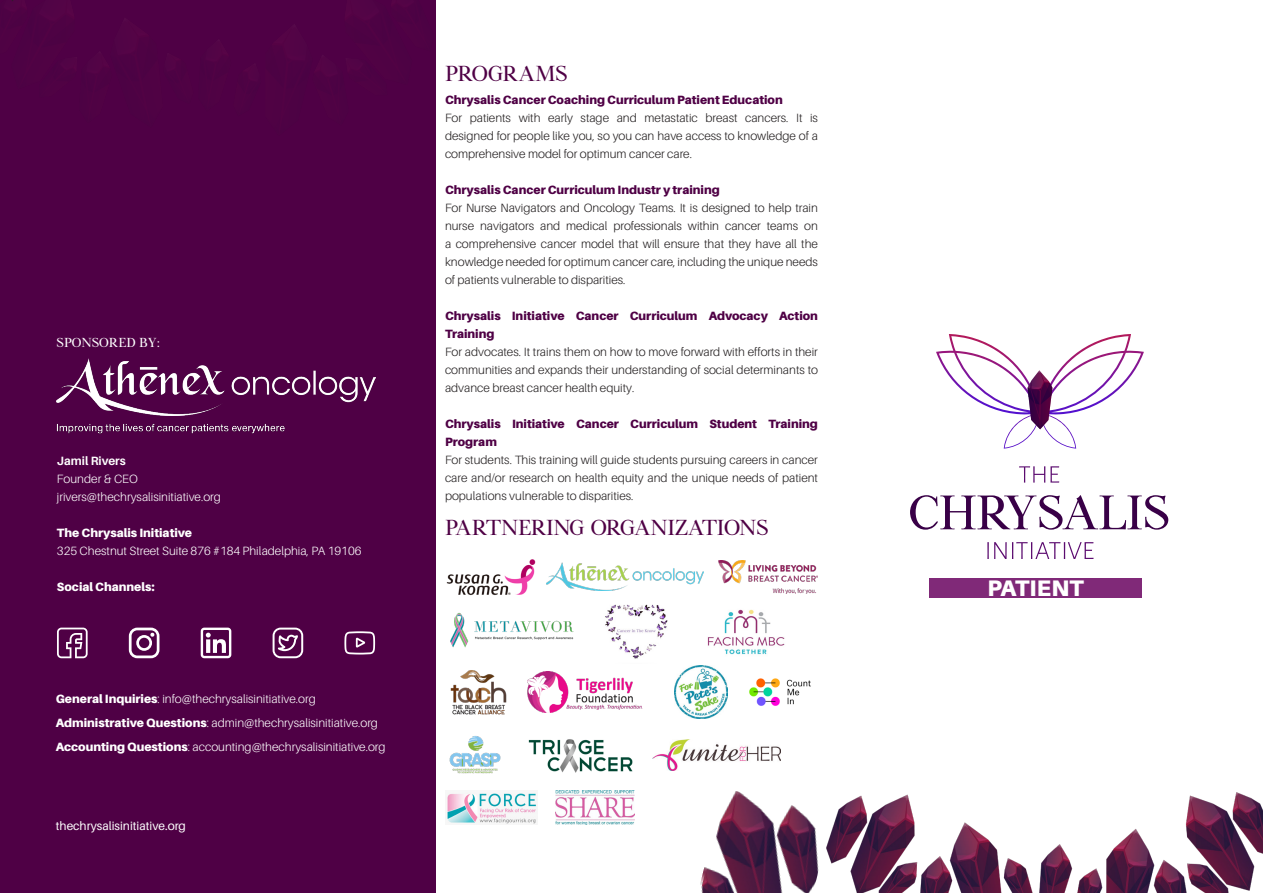
<style>
.page{position:relative;width:1263px;height:893px;background:#fff}
.page>*{position:absolute;margin:0;border:0;box-sizing:border-box;transform-origin:0 0}
.t1{font:22.5px "Botera TFE";letter-spacing:-.03em;color:#4f0045}
.t2{font:900 22.5px "Aileron";letter-spacing:.01em;color:#fff}
.t3{font:13.5px "Botera TFE";color:#fff}
.t4{font:300 12px/18px "Aileron";color:#231f20;text-align:justify}
.t5{font:300 12px "Aileron";color:#fff}
.t6{font:900 12px/18px "Aileron";color:#4f0045}
.t7{font:900 12px "Aileron";color:#fff}
.t8{font:12px "Aileron";color:#fff}
.t9{font:700 12px "Aileron";color:#fff}
.s1{font-weight:900}
</style>
<div class="page">
<div style="left:0;top:0;width:435px;height:893px;background:#4f0045"></div>
<svg style="left:936px;top:334px;width:208px;height:115px"></svg>
<svg style="left:910px;top:495px;width:258px;height:35px"></svg>
<svg style="left:1019px;top:466px;width:40px;height:17px"></svg>
<svg style="left:987px;top:542px;width:106px;height:17px"></svg>
<img style="left:832px;top:792px;width:431px;height:101px">
<svg style="left:57px;top:628px;width:31px;height:30px"></svg>
<svg style="left:273px;top:628px;width:30px;height:30px"></svg>
<svg style="left:201px;top:628px;width:30px;height:30px"></svg>
<svg style="left:129px;top:628px;width:30px;height:30px"></svg>
<svg style="left:344px;top:631px;width:31px;height:23px"></svg>
<div style="left:929px;top:578px;width:212px;height:20px;background:#802978"></div>
<img style="left:718px;top:560px;width:100px;height:34px">
<img style="left:546px;top:562px;width:158px;height:29px">
<img style="left:450px;top:612px;width:124px;height:36px">
<img style="left:527px;top:672px;width:115px;height:40px">
<img style="left:707px;top:609px;width:78px;height:46px">
<img style="left:450px;top:670px;width:57px;height:45px">
<img style="left:675px;top:666px;width:53px;height:52px">
<img style="left:446px;top:559px;width:90px;height:37px">
<img style="left:446px;top:793px;width:91px;height:31px">
<img style="left:700px;top:791px;width:132px;height:102px">
<img style="left:449px;top:736px;width:52px;height:38px">
<img style="left:605px;top:604px;width:63px;height:55px">
<img style="left:556px;top:791px;width:78px;height:33px">
<img style="left:528px;top:739px;width:105px;height:34px">
<img style="left:57px;top:423px;width:227px;height:11px">
<img style="left:57px;top:359px;width:318px;height:57px">
<img style="left:749px;top:678px;width:62px;height:28px">
<img style="left:652px;top:739px;width:128px;height:32px">
<p class="t3" style="left:57px;top:334px;width:104px">SPONSORED BY:</p>
<p class="t9" style="left:57px;top:454px;width:70px">Jamil Rivers</p>
<p class="t5" style="left:57px;top:473px;width:82px">Founder &amp; CEO</p>
<p class="t5" style="left:57px;top:491px;width:165px">jrivers@thechrysalisinitiative.org</p>
<p class="t7" style="left:57px;top:526px;width:137px">The Chrysalis Initiative</p>
<p class="t5" style="left:57px;top:545px;width:306px">325 Chestnut Street Suite 876 #184 Philadelphia, PA 19106</p>
<p class="t7" style="left:57px;top:580px;width:99px">Social Channels:</p>
<p class="t5" style="left:56px;top:692px;width:261px"><span class="s1">General Inquiries</span>: info@thechrysalisinitiative.org</p>
<p class="t5" style="left:56px;top:716px;width:324px"><span class="s1">Administrative Questions</span>: admin@thechrysalisinitiative.org</p>
<p class="t5" style="left:56px;top:740px;width:331px"><span class="s1">Accounting Questions</span>: accounting@thechrysalisinitiative.org</p>
<p class="t8" style="left:56px;top:819px;width:132px">thechrysalisinitiative.org</p>
<p class="t1" style="left:445px;top:59px;width:124px">PROGRAMS</p>
<p class="t6" style="left:445px;top:91px;width:339px">Chrysalis Cancer Coaching Curriculum Patient Education</p>
<p class="t4" style="left:445px;top:109px;width:374px">For patients with early stage and metastatic breast cancers. It is designed for people like you, so you can have access to knowledge of a comprehensive model for optimum cancer care.</p>
<p class="t6" style="left:445px;top:181px;width:276px">Chrysalis Cancer Curriculum Industr y training</p>
<p class="t4" style="left:445px;top:199px;width:374px">For Nurse Navigators and Oncology Teams. It is designed to help train nurse navigators and medical professionals within cancer teams on a comprehensive cancer model that will ensure that they have all the knowledge needed for optimum cancer care, including the unique needs of patients vulnerable to disparities.</p>
<p class="t6" style="left:445px;top:307px;width:374px">Chrysalis Initiative Cancer Curriculum Advocacy Action<br>Training</p>
<p class="t4" style="left:445px;top:343px;width:374px">For advocates. It trains them on how to move forward with efforts in their communities and expands their understanding of social determinants to advance breast cancer health equity.</p>
<p class="t6" style="left:445px;top:415px;width:374px">Chrysalis Initiative Cancer Curriculum Student Training<br>Program</p>
<p class="t4" style="left:445px;top:451px;width:374px">For students. This training will guide students pursuing careers in cancer care and/or research on health equity and the unique needs of patient populations vulnerable to disparities.</p>
<p class="t1" style="left:445px;top:513px;width:325px">PARTNERING ORGANIZATIONS</p>
<p class="t2" style="left:987px;top:575px;width:98px">PATIENT</p>
</div>
